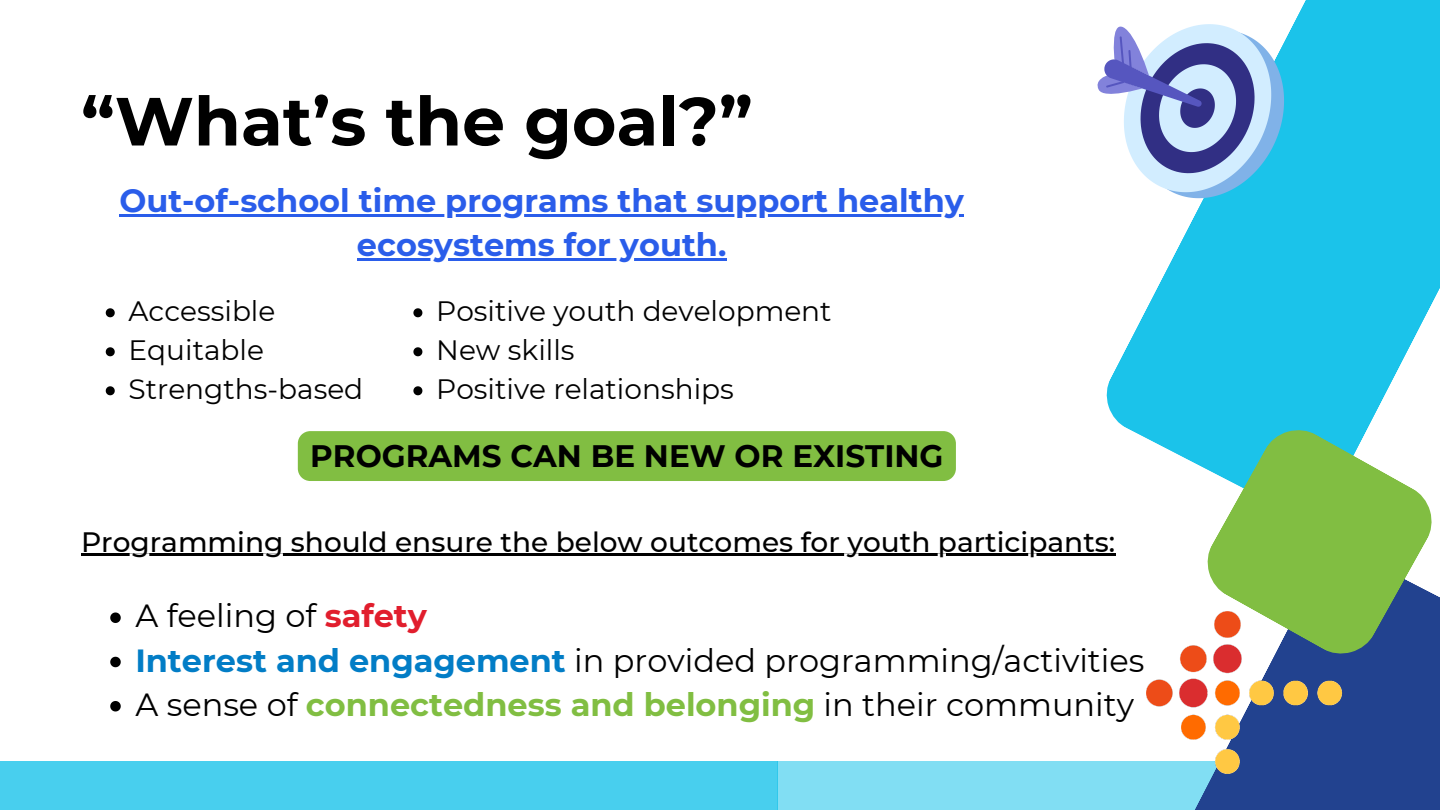
<style>
.page{position:relative;width:1440px;height:810px;background:#fff}
.page>*{position:absolute;margin:0;border:0;box-sizing:border-box;transform-origin:0 0}
.t1{font:700 68px "Montserrat";color:#000}
.t2{font:32px "Montserrat";color:#000}
.t3{font:700 32px "Montserrat";color:#2a5dea}
.t4{font:700 32px "Montserrat";color:#81be42}
.t5{font:700 31px "Montserrat";color:#000}
.t6{font:28px "Montserrat";color:#000}
.t7{font:500 28px "Montserrat";color:#000}
.s1{font-weight:700;color:#e11e2d}
.s2{font-weight:700;color:#027dc6}
.s3{font-weight:400;color:#000}
</style>
<div class="page">
<svg style="left:1106px;top:0;width:334px;height:469px;background:#3ccbed"></svg>
<div style="left:0;top:762px;width:777px;height:48px;background:#48cfee"></div>
<div style="left:777px;top:762px;width:451px;height:48px;background:#81def3"></div>
<svg style="left:1129px;top:594px;width:311px;height:216px;fill:#22428f"></svg>
<svg style="left:1206px;top:429px;width:227px;height:226px;fill:#81be42"></svg>
<svg style="left:1097px;top:0;width:214px;height:223px"></svg>
<img style="left:1145px;top:610px;width:199px;height:165px">
<hr style="left:119px;top:214px;width:845px;height:3px;background:#2a5dea">
<hr style="left:357px;top:258px;width:369px;height:3px;background:#2a5dea">
<div style="left:298px;top:431px;width:658px;height:50px;background:#81be42"></div>
<hr style="left:81px;top:554px;width:1034px;height:2px;background:#000">
<svg style="left:106px;top:308px;width:9px;height:9px"></svg>
<svg style="left:106px;top:347px;width:9px;height:9px"></svg>
<svg style="left:106px;top:386px;width:9px;height:9px"></svg>
<svg style="left:413px;top:308px;width:9px;height:9px"></svg>
<svg style="left:413px;top:347px;width:9px;height:9px"></svg>
<svg style="left:413px;top:386px;width:9px;height:9px"></svg>
<svg style="left:110px;top:612px;width:11px;height:11px"></svg>
<svg style="left:110px;top:657px;width:11px;height:10px"></svg>
<svg style="left:110px;top:701px;width:11px;height:10px"></svg>
<p class="t1" style="left:81px;top:80px;width:673px">“What’s the goal?”</p>
<h1 class="t3" style="left:119px;top:181px;width:846px">Out-of-school time programs that support healthy</h1>
<p class="t3" style="left:357px;top:225px;width:371px">ecosystems for youth.</p>
<p class="t6" style="left:129px;top:294px;width:148px">Accessible</p>
<p class="t6" style="left:129px;top:333px;width:137px">Equitable</p>
<p class="t6" style="left:129px;top:372px;width:236px">Strengths-based</p>
<p class="t6" style="left:436px;top:294px;width:397px">Positive youth development</p>
<h2 class="t6" style="left:436px;top:333px;width:140px">New skills</h2>
<h5 class="t6" style="left:436px;top:372px;width:299px">Positive relationships</h5>
<p class="t5" style="left:310px;top:437px;width:635px">PROGRAMS CAN BE NEW OR EXISTING</p>
<p class="t7" style="left:81px;top:525px;width:1036px">Programming should ensure the below outcomes for youth participants:</p>
<p class="t2" style="left:135px;top:597px;width:293px">A feeling of <span class="s1">safety</span></p>
<p class="t2" style="left:135px;top:641px;width:1011px"><span class="s2">Interest and engagement</span> in provided programming/activities</p>
<p class="t4" style="left:135px;top:685px;width:1000px"><span class="s3">A sense of</span> connectedness and belonging <span class="s3">in their community</span></p>
</div>
